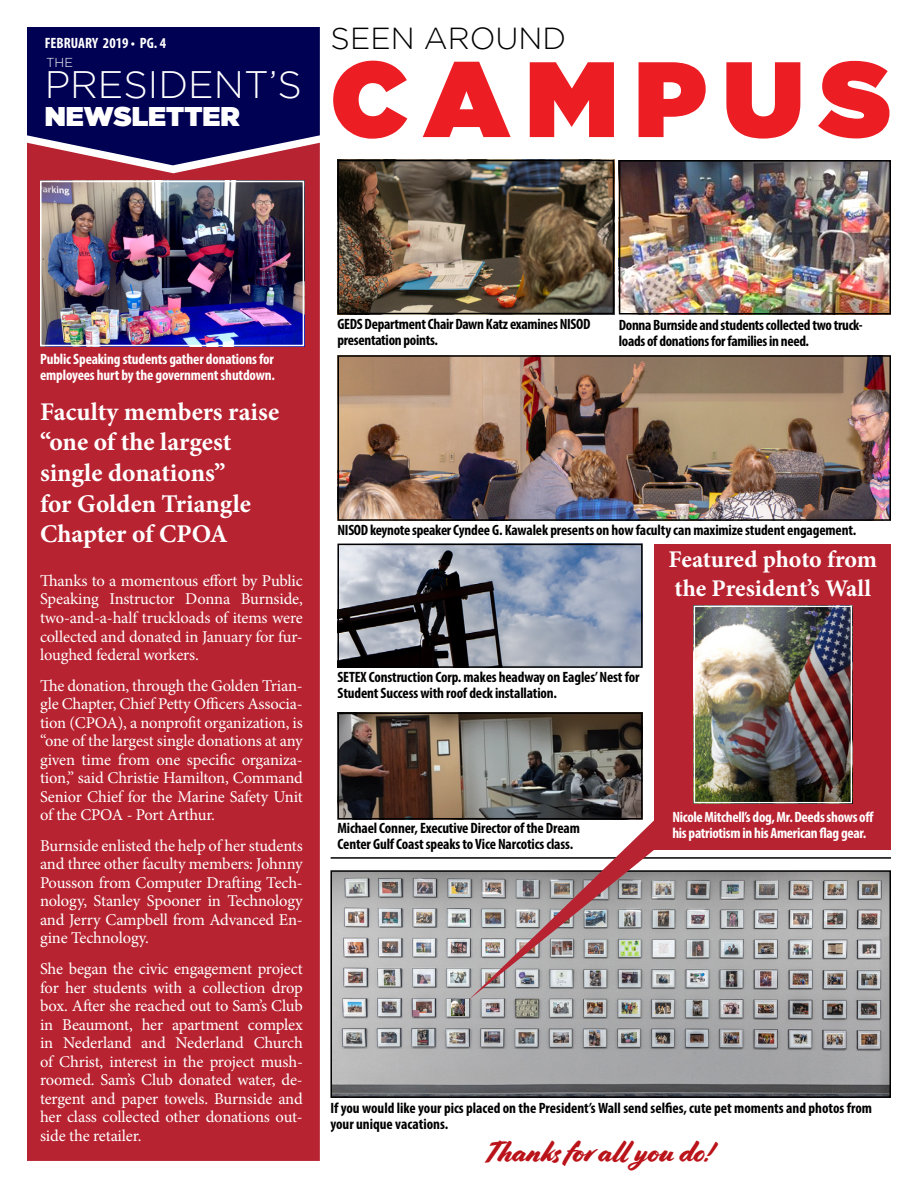
<style>
.page{position:relative;width:918px;height:1188px;background:#fff}
.page>*{position:absolute;margin:0;border:0;box-sizing:border-box;transform-origin:0 0}
.t1{font:106.95px "Gotham Ultra";letter-spacing:.15em;color:#ed1d24}
.t2{font:300 38.25px "Gotham";color:#fff}
.t3{font:300 30.3px "Gotham";color:#000}
.t4{font:29.7px "Cortado";color:#ba131a}
.t5{font:27px "Gotham Ultra";color:#fff}
.t6{font:700 25.5px/30.6px "Minion Pro";color:#fff}
.t7{font:700 24px/28.8px "Minion Pro";letter-spacing:-.005em;color:#fff}
.t8{font:16.5px/18.6px "Minion Pro";letter-spacing:-.01em;color:#fff;text-align:justify}
.t9{font:700 condensed 15px/16.2px "Myriad Pro";letter-spacing:-.01em;color:#000}
.t10{font:700 condensed 15px/16.2px "Myriad Pro";letter-spacing:-.01em;color:#fff}
.t11{font:300 12.9px "Gotham";color:#fff}
</style>
<div class="page">
<div style="left:27px;top:165px;width:293px;height:996px;background:#b82331"></div>
<svg style="left:27px;top:27px;width:293px;height:138px;background:#160f59"></svg>
<img style="left:43px;top:184px;width:258px;height:159px">
<div style="left:40px;top:181px;width:264px;height:165px;border:2px solid #fff"></div>
<img style="left:333px;top:873px;width:555px;height:222px">
<div style="left:330px;top:870px;width:561px;height:228px;border:2px solid #000"></div>
<hr style="left:331px;top:857px;width:560px;height:2px;background:#000">
<img style="left:341px;top:163px;width:270px;height:148px">
<div style="left:338px;top:160px;width:276px;height:154px;border:2px solid #000"></div>
<img style="left:341px;top:358px;width:547px;height:160px">
<div style="left:338px;top:355px;width:553px;height:166px;border:2px solid #000"></div>
<img style="left:622px;top:163px;width:266px;height:149px">
<div style="left:619px;top:160px;width:272px;height:155px;border:2px solid #000"></div>
<img style="left:341px;top:715px;width:299px;height:101px">
<div style="left:338px;top:712px;width:305px;height:107px;border:2px solid #000"></div>
<img style="left:341px;top:547px;width:299px;height:118px">
<div style="left:338px;top:544px;width:305px;height:124px;border:2px solid #000"></div>
<img style="left:452px;top:1000px;width:13px;height:16px">
<svg style="left:469px;top:803px;width:219px;height:197px"></svg>
<div style="left:655px;top:544px;width:236px;height:305px;background:#b82331"></div>
<img style="left:696px;top:608px;width:154px;height:193px">
<div style="left:694px;top:606px;width:158px;height:197px;border:1px solid #fff"></div>
<p class="t10" style="left:45px;top:35px;width:123px">FEBRUARY 2019 • PG. 4</p>
<p class="t11" style="left:46px;top:55px;width:28px">THE</p>
<h2 class="t2" style="left:45px;top:64px;width:259px">PRESIDENT’S</h2>
<h3 class="t5" style="left:45px;top:101px;width:197px">NEWSLETTER</h3>
<h3 class="t3" style="left:331px;top:22px;width:237px">SEEN AROUND</h3>
<h1 class="t1" style="left:331px;top:37px;width:562px">CAMPUS</h1>
<p class="t10" style="left:40px;top:350px;width:237px">Public Speaking students gather donations for employees hurt by the government shutdown.</p>
<h3 class="t6" style="left:40px;top:396px;width:241px">Faculty members raise “one of the largest single donations”<br>for Golden Triangle<br>Chapter of CPOA</h3>
<p class="t8" style="left:40px;top:571px;width:264px">Thanks to a momentous effort by Public Speaking Instructor Donna Burnside, two-and-a-half truckloads of items were collected and donated in January for fur&shy;loughed federal workers.</p>
<p class="t8" style="left:40px;top:676px;width:264px">The donation, through the Golden Trian&shy;gle Chapter, Chief Petty Officers Associa&shy;tion (CPOA), a nonprofit organization, is “one of the largest single donations at any given time from one specific organiza&shy;tion,” said Christie Hamilton, Command Senior Chief for the Marine Safety Unit of the CPOA - Port Arthur.</p>
<p class="t8" style="left:40px;top:836px;width:264px">Burnside enlisted the help of her students and three other faculty members: Johnny Pousson from Computer Drafting Tech&shy;nology, Stanley Spooner in Technology and Jerry Campbell from Advanced En&shy;gine Technology.</p>
<p class="t8" style="left:40px;top:959px;width:264px">She began the civic engagement project for her students with a collection drop box. After she reached out to Sam’s Club in Beaumont, her apartment complex in Nederland and Nederland Church of Christ, interest in the project mush&shy;roomed. Sam’s Club donated water, de&shy;tergent and paper towels. Burnside and her class collected other donations out&shy;side the retailer.</p>
<p class="t9" style="left:338px;top:316px;width:254px">GEDS Department Chair Dawn Katz examines NISOD presentation points.</p>
<p class="t9" style="left:619px;top:317px;width:246px">Donna Burnside and students collected two truck&shy;loads of donations for families in need.</p>
<p class="t9" style="left:338px;top:521px;width:520px">NISOD keynote speaker Cyndee G. Kawalek presents on how faculty can maximize student engagement.</p>
<p class="t9" style="left:337px;top:669px;width:303px">SETEX Construction Corp. makes headway on Eagles’ Nest for<br>Student Success with roof deck installation.</p>
<h3 class="t7" style="left:669px;top:545px;width:210px">Featured photo from the President’s Wall</h3>
<p class="t9" style="left:338px;top:820px;width:244px">Michael Conner, Executive Director of the Dream<br>Center Gulf Coast speaks to Vice Narcotics class.</p>
<p class="t10" style="left:672px;top:808px;width:203px">Nicole Mitchell’s dog, Mr. Deeds shows off his patriotism in his American flag gear.</p>
<p class="t9" style="left:330px;top:1099px;width:543px">If you would like your pics placed on the President’s Wall send selfies, cute pet moments and photos from your unique vacations.</p>
<h3 class="t4" style="left:484px;top:1134px;width:230px">Thanks for all you do!</h3>
</div>
